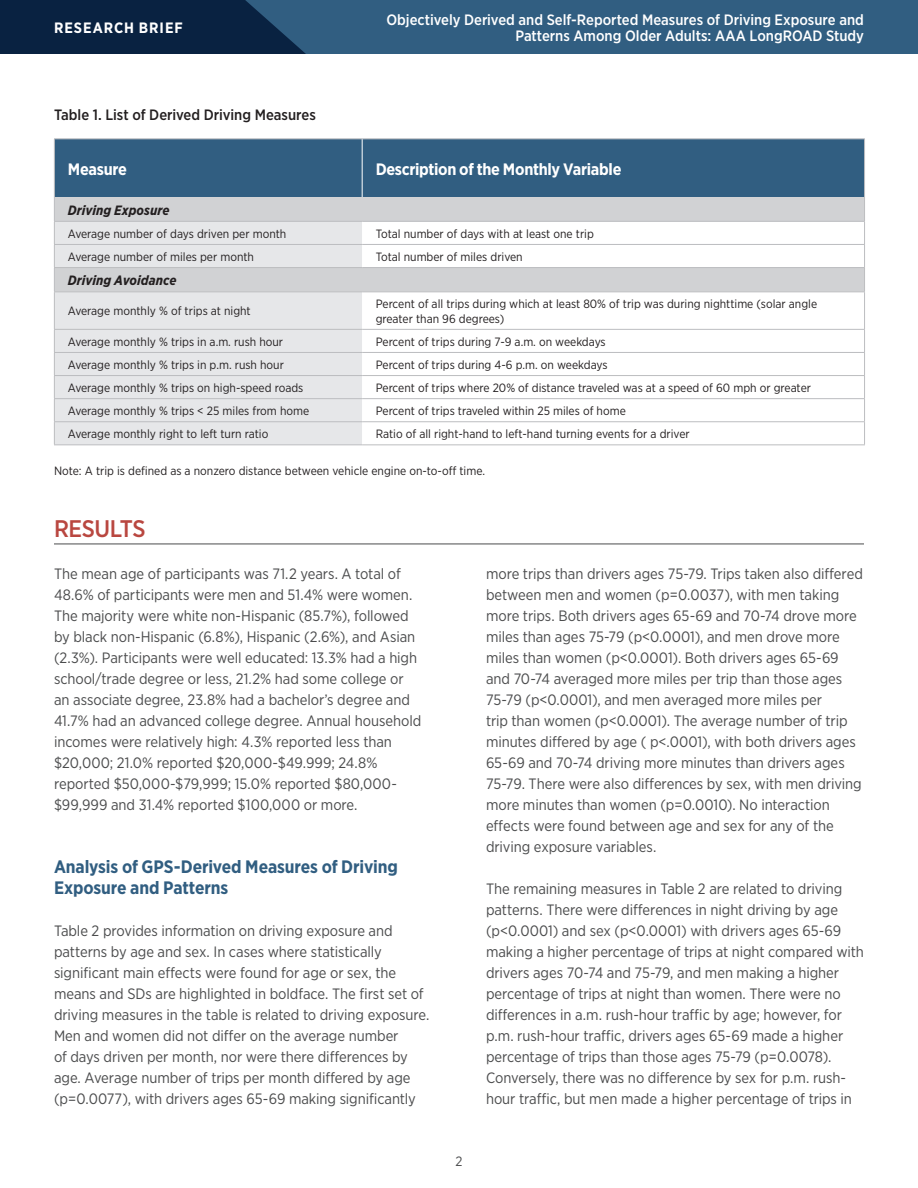
<style>
.page{position:relative;width:918px;height:1188px;background:#fff}
.page>*{position:absolute;margin:0;border:0;box-sizing:border-box;transform-origin:0 0}
.Subhead{font:500 24px "Gotham Narrow";letter-spacing:-.025em;color:#b94740}
.Subhead2{font:700 18px/21px "Gotham Narrow";letter-spacing:-.01em;color:#315e81}
.Table_Header{font:700 16.5px "Gotham Narrow";letter-spacing:-.02em;color:#fff}
.Body_Copy{font:15px/21px "Gotham Narrow";letter-spacing:-.005em;color:#4b4c4d}
.t1{font:500 15px/16.5px "Gotham Narrow";color:#fff;text-align:right}
.Table_Title{font:500 15px "Gotham Narrow";color:#231f20}
.t2{font:700 15px "Gotham Narrow";letter-spacing:.065em;color:#fff}
.Table_Body_Text{font:italic 700 13.5px "Gotham Narrow";letter-spacing:.005em;color:#231f20}
.t3{font:13.5px "Gotham Narrow";color:#4b4c4d}
.Table_Body_Text-2{font:12px/14.4px "Gotham Narrow";color:#231f20}
.Figure_Number{font:12px "Gotham Narrow";color:#231f20}
</style>
<div class="page">
<div style="left:0;top:0;width:918px;height:54px;background:#315e81"></div>
<svg style="left:0;top:0;width:306px;height:54px;background:#0c2747"></svg>
<hr style="left:54px;top:544px;width:810px;height:1px;background:#4b4c4d">
<div style="left:55px;top:139px;width:809px;height:58px;background:#315e81"></div>
<div style="left:55px;top:197px;width:809px;height:24px;background:#d1d2d4"></div>
<svg style="left:55px;top:222px;width:307px;height:222px;background:#e3e4e6"></svg>
<svg style="left:362px;top:268px;width:502px;height:155px"></svg>
<hr style="left:54px;top:138px;width:308px;height:1px;background:#bcbdc0">
<hr style="left:54px;top:139px;width:1px;height:58px;background:#bcbdc0">
<hr style="left:362px;top:138px;width:503px;height:1px;background:#bcbdc0">
<hr style="left:864px;top:139px;width:1px;height:58px;background:#bcbdc0">
<svg style="left:54px;top:197px;width:1px;height:94px"></svg>
<svg style="left:864px;top:197px;width:1px;height:94px"></svg>
<hr style="left:54px;top:292px;width:1px;height:37px;background:#bcbdc0">
<hr style="left:864px;top:292px;width:1px;height:37px;background:#bcbdc0">
<svg style="left:54px;top:330px;width:1px;height:114px"></svg>
<svg style="left:864px;top:330px;width:1px;height:114px"></svg>
<hr style="left:54px;top:444px;width:308px;height:1px;background:#bcbdc0">
<hr style="left:362px;top:444px;width:503px;height:1px;background:#bcbdc0">
<hr style="left:54px;top:221px;width:308px;height:1px;background:#bcbdc0">
<hr style="left:362px;top:221px;width:503px;height:1px;background:#bcbdc0">
<hr style="left:54px;top:244px;width:308px;height:1px;background:#bcbdc0">
<hr style="left:362px;top:244px;width:503px;height:1px;background:#bcbdc0">
<hr style="left:54px;top:267px;width:308px;height:1px;background:#bcbdc0">
<hr style="left:362px;top:267px;width:503px;height:1px;background:#bcbdc0">
<hr style="left:54px;top:291px;width:308px;height:1px;background:#bcbdc0">
<hr style="left:362px;top:291px;width:503px;height:1px;background:#bcbdc0">
<hr style="left:54px;top:329px;width:308px;height:1px;background:#bcbdc0">
<hr style="left:362px;top:329px;width:503px;height:1px;background:#bcbdc0">
<hr style="left:54px;top:352px;width:308px;height:1px;background:#bcbdc0">
<hr style="left:362px;top:352px;width:503px;height:1px;background:#bcbdc0">
<hr style="left:54px;top:375px;width:308px;height:1px;background:#bcbdc0">
<hr style="left:362px;top:375px;width:503px;height:1px;background:#bcbdc0">
<hr style="left:54px;top:398px;width:308px;height:1px;background:#bcbdc0">
<hr style="left:362px;top:398px;width:503px;height:1px;background:#bcbdc0">
<hr style="left:54px;top:421px;width:308px;height:1px;background:#bcbdc0">
<hr style="left:362px;top:421px;width:503px;height:1px;background:#bcbdc0">
<hr style="left:362px;top:139px;width:1px;height:58px;background:#fff">
<p class="t2" style="left:54px;top:18px;width:130px">RESEARCH BRIEF</p>
<p class="t1" style="left:386px;top:11px;width:479px">Objectively Derived and Self-Reported Measures of Driving Exposure and<br>Patterns Among Older Adults: AAA LongROAD Study</p>
<p class="Table_Title" style="left:54px;top:106px;width:263px">Table 1. List of Derived Driving Measures</p>
<p class="Table_Header" style="left:68px;top:158px;width:61px">Measure</p>
<p class="Table_Header" style="left:376px;top:158px;width:247px">Description of the Monthly Variable</p>
<p class="Table_Body_Text" style="left:68px;top:201px;width:103px">Driving Exposure</p>
<p class="Table_Body_Text-2" style="left:68px;top:226px;width:220px">Average number of days driven per month</p>
<p class="Table_Body_Text-2" style="left:376px;top:226px;width:220px">Total number of days with at least one trip</p>
<p class="Table_Body_Text-2" style="left:68px;top:249px;width:188px">Average number of miles per month</p>
<p class="Table_Body_Text-2" style="left:376px;top:249px;width:149px">Total number of miles driven</p>
<p class="Table_Body_Text" style="left:68px;top:272px;width:110px">Driving Avoidance</p>
<p class="Table_Body_Text-2" style="left:68px;top:304px;width:184px">Average monthly % of trips at night</p>
<p class="Table_Body_Text-2" style="left:376px;top:297px;width:443px">Percent of all trips during which at least 80% of trip was during nighttime (solar angle greater than 96 degrees)</p>
<p class="Table_Body_Text-2" style="left:68px;top:334px;width:217px">Average monthly % trips in a.m. rush hour</p>
<p class="Table_Body_Text-2" style="left:376px;top:334px;width:232px">Percent of trips during 7-9 a.m. on weekdays</p>
<p class="Table_Body_Text-2" style="left:68px;top:357px;width:218px">Average monthly % trips in p.m. rush hour</p>
<p class="Table_Body_Text-2" style="left:376px;top:357px;width:234px">Percent of trips during 4-6 p.m. on weekdays</p>
<p class="Table_Body_Text-2" style="left:68px;top:380px;width:237px">Average monthly % trips on high-speed roads</p>
<p class="Table_Body_Text-2" style="left:376px;top:380px;width:437px">Percent of trips where 20% of distance traveled was at a speed of 60 mph or greater</p>
<p class="Table_Body_Text-2" style="left:68px;top:403px;width:243px">Average monthly % trips &lt; 25 miles from home</p>
<p class="Table_Body_Text-2" style="left:376px;top:403px;width:252px">Percent of trips traveled within 25 miles of home</p>
<p class="Table_Body_Text-2" style="left:68px;top:426px;width:202px">Average monthly right to left turn ratio</p>
<p class="Table_Body_Text-2" style="left:376px;top:426px;width:316px">Ratio of all right-hand to left-hand turning events for a driver</p>
<p class="Figure_Number" style="left:54px;top:463px;width:433px">Note: A trip is defined as a nonzero distance between vehicle engine on-to-off time.</p>
<p class="Subhead" style="left:54px;top:513px;width:93px">RESULTS</p>
<p class="Body_Copy" style="left:54px;top:563px;width:369px">The mean age of participants was 71.2 years. A total of 48.6% of participants were men and 51.4% were women.<br>The majority were white non-Hispanic (85.7%), followed by black non-Hispanic (6.8%), Hispanic (2.6%), and Asian (2.3%). Participants were well educated: 13.3% had a high school/trade degree or less, 21.2% had some college or an associate degree, 23.8% had a bachelor’s degree and 41.7% had an advanced college degree. Annual household incomes were relatively high: 4.3% reported less than $20,000; 21.0% reported $20,000-$49.999; 24.8% reported $50,000-$79,999; 15.0% reported $80,000- $99,999 and 31.4% reported $100,000 or more.</p>
<p class="Subhead2" style="left:54px;top:856px;width:345px">Analysis of GPS-Derived Measures of Driving<br>Exposure and Patterns</p>
<p class="Body_Copy" style="left:54px;top:920px;width:377px">Table 2 provides information on driving exposure and patterns by age and sex. In cases where statistically significant main effects were found for age or sex, the means and SDs are highlighted in boldface. The first set of driving measures in the table is related to driving exposure.<br>Men and women did not differ on the average number<br>of days driven per month, nor were there differences by age. Average number of trips per month differed by age (p=0.0077), with drivers ages 65-69 making significantly</p>
<p class="t3" style="left:455px;top:1153px;width:9px">2</p>
<p class="Body_Copy" style="left:486px;top:563px;width:378px">more trips than drivers ages 75-79. Trips taken also differed between men and women (p=0.0037), with men taking more trips. Both drivers ages 65-69 and 70-74 drove more miles than ages 75-79 (p&lt;0.0001), and men drove more miles than women (p&lt;0.0001). Both drivers ages 65-69 and 70-74 averaged more miles per trip than those ages 75-79 (p&lt;0.0001), and men averaged more miles per<br>trip than women (p&lt;0.0001). The average number of trip minutes differed by age ( p&lt;.0001), with both drivers ages 65-69 and 70-74 driving more minutes than drivers ages 75-79. There were also differences by sex, with men driving more minutes than women (p=0.0010). No interaction effects were found between age and sex for any of the driving exposure variables.</p>
<p class="Body_Copy" style="left:486px;top:878px;width:379px">The remaining measures in Table 2 are related to driving patterns. There were differences in night driving by age (p&lt;0.0001) and sex (p&lt;0.0001) with drivers ages 65-69 making a higher percentage of trips at night compared with drivers ages 70-74 and 75-79, and men making a higher percentage of trips at night than women. There were no differences in a.m. rush-hour traffic by age; however, for p.m. rush-hour traffic, drivers ages 65-69 made a higher percentage of trips than those ages 75-79 (p=0.0078).<br>Conversely, there was no difference by sex for p.m. rush&shy;hour traffic, but men made a higher percentage of trips in</p>
</div>
